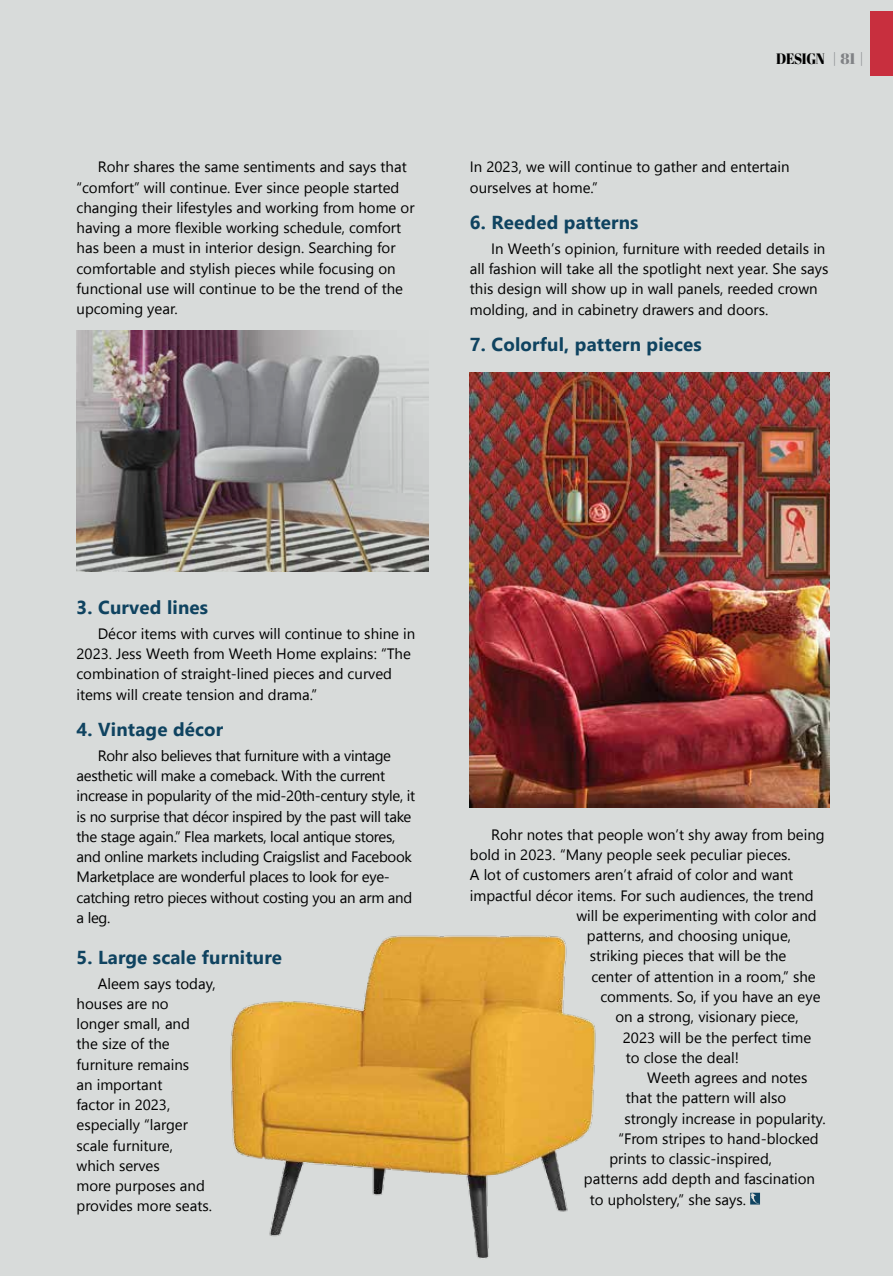
<style>
.page{position:relative;width:893px;height:1276px;background:#d8dbda}
.page>*{position:absolute;margin:0;border:0;box-sizing:border-box;transform-origin:0 0}
.t1{font:18.75px "SVN Segoe UI Bold";letter-spacing:.01em;color:#0f4360}
.t2{font:15px/20.2px "SVN Segoe UI";color:#000}
.t3{font:15px/20.2px "SVN Segoe UI";letter-spacing:-.02em;color:#000}
.t4{font:15px "SVN Abril Fatface";letter-spacing:-.02em;color:#000;scale:.9 1}
.s1{color:#808285}
</style>
<div class="page">
<div style="left:870px;top:11px;width:23px;height:65px;background:#c82f3e"></div>
<img style="left:230px;top:935px;width:366px;height:324px">
<img style="left:77px;top:331px;width:351px;height:241px">
<img style="left:470px;top:372px;width:359px;height:436px">
<svg style="left:750px;top:1192px;width:10px;height:12px"></svg>
<p class="t2" style="left:77px;top:156px;width:339px;text-indent:21px">Rohr shares the same sentiments and says that “comfort” will continue. Ever since people started changing their lifestyles and working from home or having a more flexible working schedule, comfort has been a must in interior design. Searching for comfortable and stylish pieces while focusing on functional use will continue to be the trend of the upcoming year.</p>
<p class="t4" style="left:776px;top:47px;width:99px">DESIGN <span class="s1">| 81 |</span></p>
<p class="t2" style="left:470px;top:156px;width:321px">In 2023, we will continue to gather and entertain ourselves at home.”</p>
<p class="t1" style="left:470px;top:209px;width:170px">6. Reeded patterns</p>
<p class="t2" style="left:470px;top:237px;width:360px;text-indent:21px">In Weeth’s opinion, furniture with reeded details in all fashion will take all the spotlight next year. She says this design will show up in wall panels, reeded crown molding, and in cabinetry drawers and doors.</p>
<p class="t1" style="left:470px;top:331px;width:233px">7. Colorful, pattern pieces</p>
<p class="t1" style="left:77px;top:594px;width:133px">3. Curved lines</p>
<p class="t2" style="left:77px;top:622px;width:340px;text-indent:21px">Décor items with curves will continue to shine in 2023. Jess Weeth from Weeth Home explains: “The combination of straight-lined pieces and curved items will create tension and drama.”</p>
<p class="t1" style="left:77px;top:716px;width:148px">4. Vintage décor</p>
<p class="t3" style="left:77px;top:744px;width:340px;text-indent:21px">Rohr also believes that furniture with a vintage aesthetic will make a comeback. With the current increase in popularity of the mid-20th-century style, it is no surprise that décor inspired by the past will take the stage again.” Flea markets, local antique stores, and online markets including Craigslist and Facebook Marketplace are wonderful places to look for eye&shy;catching retro pieces without costing you an arm and a leg.</p>
<p class="t1" style="left:77px;top:944px;width:207px">5. Large scale furniture</p>
<p class="t2" style="left:77px;top:972px;width:141px;text-indent:21px">Aleem says today, houses are no<br>longer small, and<br>the size of the furniture remains<br>an important<br>factor in 2023, especially “larger scale furniture,<br>which serves<br>more purposes and provides more seats.</p>
<p class="t2" style="left:491px;top:823px;width:335px">Rohr notes that people won’t shy away from being</p>
<p class="t2" style="left:470px;top:843px;width:322px">bold in 2023. “Many people seek peculiar pieces.</p>
<p class="t2" style="left:470px;top:864px;width:325px">A lot of customers aren’t afraid of color and want</p>
<p class="t2" style="left:470px;top:884px;width:345px">impactful décor items. For such audiences, the trend</p>
<p class="t2" style="left:576px;top:904px;width:242px">will be experimenting with color and</p>
<p class="t2" style="left:587px;top:924px;width:206px">patterns, and choosing unique,</p>
<p class="t2" style="left:590px;top:945px;width:198px">striking pieces that will be the</p>
<p class="t2" style="left:591px;top:965px;width:226px">center of attention in a room,” she</p>
<p class="t2" style="left:600px;top:985px;width:222px">comments. So, if you have an eye</p>
<p class="t2" style="left:615px;top:1005px;width:185px">on a strong, visionary piece,</p>
<p class="t2" style="left:623px;top:1026px;width:190px">2023 will be the perfect time</p>
<p class="t2" style="left:626px;top:1046px;width:115px">to close the deal!</p>
<p class="t2" style="left:647px;top:1066px;width:162px">Weeth agrees and notes</p>
<p class="t2" style="left:626px;top:1086px;width:162px">that the pattern will also</p>
<p class="t2" style="left:624px;top:1107px;width:203px">strongly increase in popularity.</p>
<p class="t2" style="left:618px;top:1127px;width:202px">“From stripes to hand-blocked</p>
<p class="t2" style="left:609px;top:1147px;width:164px">prints to classic-inspired,</p>
<p class="t2" style="left:584px;top:1167px;width:233px">patterns add depth and fascination</p>
<p class="t2" style="left:590px;top:1188px;width:158px">to upholstery,” she says.</p>
</div>
